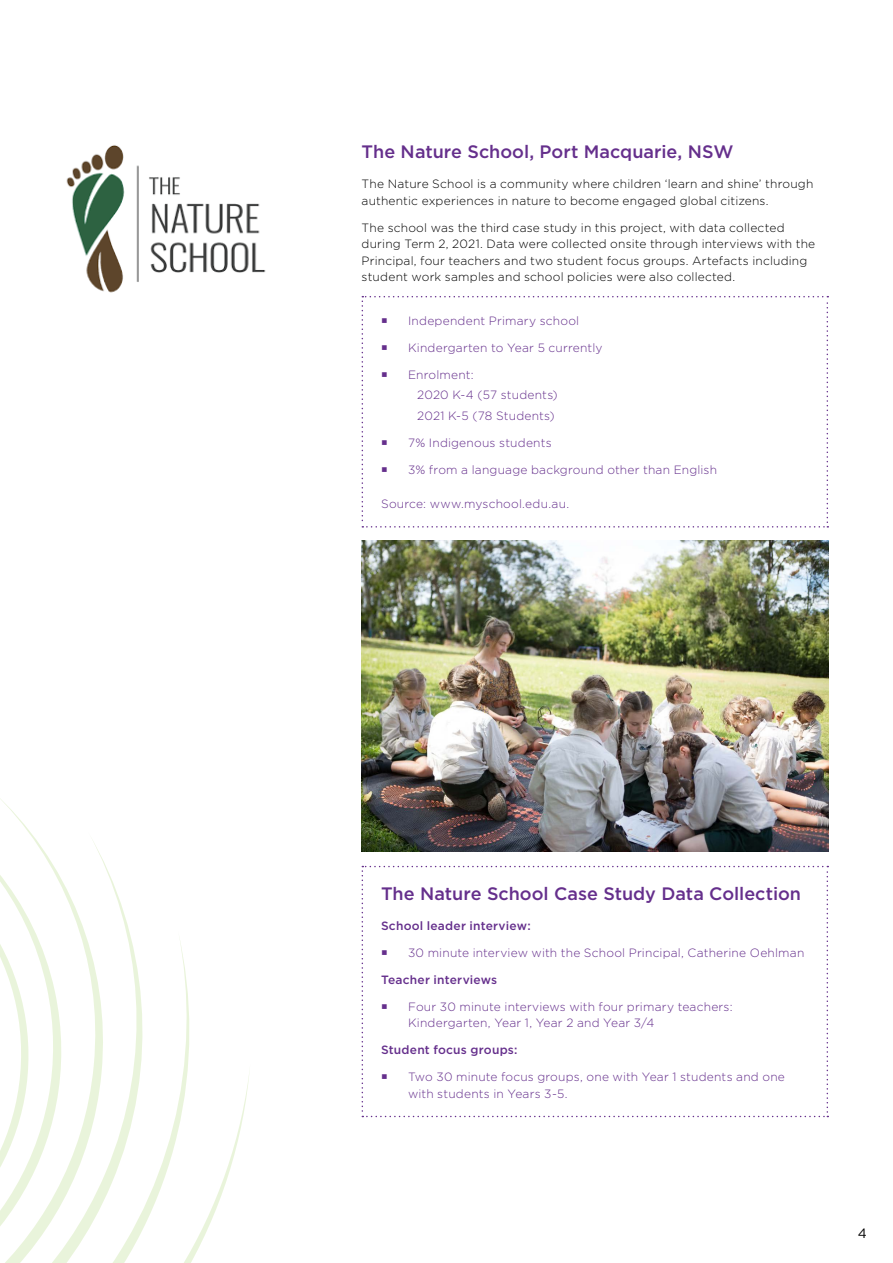
<style>
.page{position:relative;width:893px;height:1263px;background:#fff}
.page>*{position:absolute;margin:0;border:0;box-sizing:border-box;transform-origin:0 0}
.t1{font:500 18px "Gotham";color:#652f8c}
.t2{font:13.5px "Gotham";color:#000}
.t3{font:300 12px/20.2px "Gotham";letter-spacing:.015em;color:#652f8c}
.t4{font:300 12px/16.5px "Gotham";letter-spacing:.015em;color:#000}
.t5{font:500 12px "Gotham";letter-spacing:.015em;color:#652f8c}
</style>
<div class="page">
<svg style="left:208px;top:1073px;width:42px;height:155px"></svg>
<svg style="left:162px;top:941px;width:46px;height:322px"></svg>
<svg style="left:112px;top:881px;width:50px;height:382px"></svg>
<svg style="left:88px;top:841px;width:24px;height:389px"></svg>
<svg style="left:0;top:798px;width:88px;height:465px"></svg>
<img style="left:66px;top:145px;width:200px;height:148px">
<img style="left:362px;top:541px;width:466px;height:311px">
<svg style="left:362px;top:296px;width:466px;height:232px"></svg>
<svg style="left:362px;top:866px;width:466px;height:251px"></svg>
<h1 class="t1" style="left:362px;top:140px;width:373px">The Nature School, Port Macquarie, NSW</h1>
<p class="t4" style="left:362px;top:175px;width:453px">The Nature School is a community where children ‘learn and shine’ through authentic experiences in nature to become engaged global citizens.</p>
<p class="t4" style="left:362px;top:219px;width:455px">The school was the third case study in this project, with data collected during Term 2, 2021. Data were collected onsite through interviews with the Principal, four teachers and two student focus groups. Artefacts including student work samples and school policies were also collected.</p>
<p class="t3" style="left:408px;top:310px;width:173px">Independent Primary school</p>
<p class="t3" style="left:408px;top:337px;width:196px">Kindergarten to Year 5 currently</p>
<p class="t3" style="left:417px;top:364px;width:142px;text-indent:-9px">Enrolment:<br>2020 K-4 (57 students)<br>2021 K-5 (78 Students)</p>
<p class="t3" style="left:408px;top:432px;width:145px">7% Indigenous students</p>
<p class="t3" style="left:408px;top:459px;width:310px">3% from a language background other than English</p>
<p class="t3" style="left:381px;top:493px;width:190px">Source: www.myschool.edu.au.</p>
<h1 class="t1" style="left:381px;top:881px;width:422px">The Nature School Case Study Data Collection</h1>
<p class="t5" style="left:381px;top:918px;width:151px">School leader interview:</p>
<p class="t3" style="left:408px;top:942px;width:398px">30 minute interview with the School Principal, Catherine Oehlman</p>
<p class="t5" style="left:381px;top:972px;width:118px">Teacher interviews</p>
<p class="t3" style="left:408px;top:998px;width:326px;line-height:16.5px">Four 30 minute interviews with four primary teachers:<br>Kindergarten, Year 1, Year 2 and Year 3/4</p>
<p class="t5" style="left:381px;top:1042px;width:138px">Student focus groups:</p>
<p class="t3" style="left:408px;top:1068px;width:378px;line-height:16.5px">Two 30 minute focus groups, one with Year 1 students and one with students in Years 3-5.</p>
<p class="t2" style="left:858px;top:1225px;width:11px">4</p>
</div>
